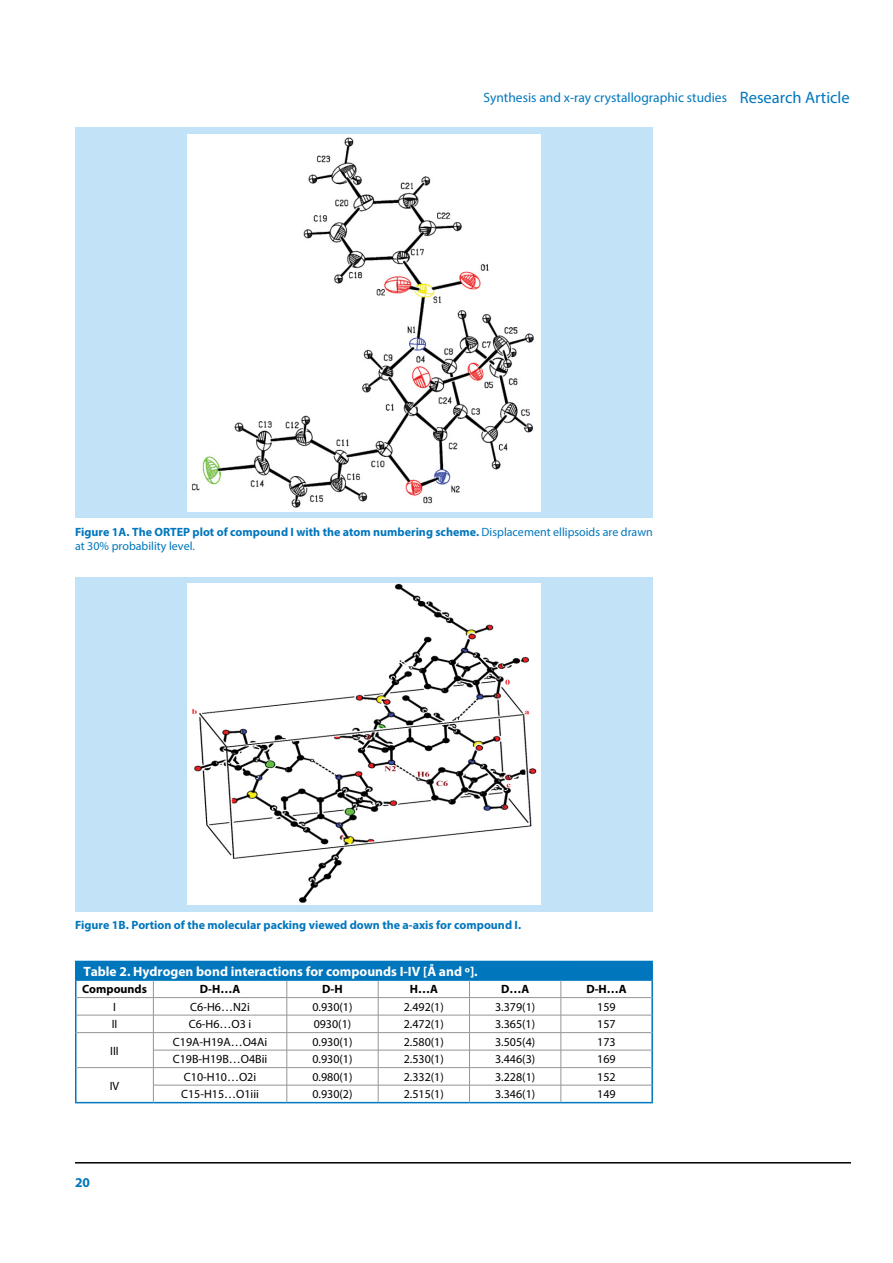
<style>
.page{position:relative;width:893px;height:1263px;background:#fff}
.page>*{position:absolute;margin:0;border:0;box-sizing:border-box;transform-origin:0 0}
.t1{font:13.5px "Myriad Pro";color:#0077be}
.t2{font:700 13.5px "Myriad Pro";color:#fff}
.t3{font:700 13.5px "Myriad Pro";color:#0077be}
.t4{font:12px "Myriad Pro";color:#000}
.t5{font:700 12px/14.4px "Myriad Pro";color:#0076bd}
.t6{font:700 12px "Myriad Pro";color:#000}
.s1{font-size:16.5px}
.s2{font-weight:400}
</style>
<div class="page">
<hr style="left:75px;top:1162px;width:776px;height:1px;background:#000">
<div style="left:75px;top:128px;width:578px;height:390px;background:#c2e3f7"></div>
<img style="left:188px;top:134px;width:352px;height:377px">
<div style="left:75px;top:577px;width:578px;height:334px;background:#c2e3f7"></div>
<img style="left:188px;top:584px;width:352px;height:321px">
<div style="left:76px;top:961px;width:576px;height:19px;background:#0076bd"></div>
<hr style="left:75px;top:961px;width:78px;height:1px;background:#0077be">
<hr style="left:561px;top:961px;width:92px;height:1px;background:#0077be">
<hr style="left:75px;top:979px;width:78px;height:2px;background:#0077be">
<hr style="left:153px;top:979px;width:134px;height:2px;background:#0077be">
<hr style="left:287px;top:979px;width:91px;height:2px;background:#0077be">
<hr style="left:378px;top:979px;width:91px;height:2px;background:#0077be">
<hr style="left:469px;top:979px;width:92px;height:2px;background:#0077be">
<hr style="left:561px;top:979px;width:92px;height:2px;background:#0077be">
<svg style="left:75px;top:962px;width:1px;height:140px"></svg>
<svg style="left:651px;top:962px;width:2px;height:140px"></svg>
<hr style="left:75px;top:1102px;width:78px;height:1px;background:#0077be">
<hr style="left:153px;top:1102px;width:134px;height:1px;background:#0077be">
<hr style="left:287px;top:1102px;width:91px;height:1px;background:#0077be">
<hr style="left:378px;top:1102px;width:91px;height:1px;background:#0077be">
<hr style="left:469px;top:1102px;width:92px;height:1px;background:#0077be">
<hr style="left:561px;top:1102px;width:92px;height:1px;background:#0077be">
<hr style="left:76px;top:997px;width:77px;height:1px;background:#939598">
<hr style="left:153px;top:997px;width:134px;height:1px;background:#939598">
<hr style="left:287px;top:997px;width:91px;height:1px;background:#939598">
<hr style="left:378px;top:997px;width:91px;height:1px;background:#939598">
<hr style="left:469px;top:997px;width:92px;height:1px;background:#939598">
<hr style="left:561px;top:997px;width:90px;height:1px;background:#939598">
<hr style="left:76px;top:1015px;width:77px;height:1px;background:#939598">
<hr style="left:153px;top:1015px;width:134px;height:1px;background:#939598">
<hr style="left:287px;top:1015px;width:91px;height:1px;background:#939598">
<hr style="left:378px;top:1015px;width:91px;height:1px;background:#939598">
<hr style="left:469px;top:1015px;width:92px;height:1px;background:#939598">
<hr style="left:561px;top:1015px;width:90px;height:1px;background:#939598">
<hr style="left:76px;top:1032px;width:77px;height:1px;background:#939598">
<hr style="left:153px;top:1032px;width:134px;height:1px;background:#939598">
<hr style="left:287px;top:1032px;width:91px;height:1px;background:#939598">
<hr style="left:378px;top:1032px;width:91px;height:1px;background:#939598">
<hr style="left:469px;top:1032px;width:92px;height:1px;background:#939598">
<hr style="left:561px;top:1032px;width:90px;height:1px;background:#939598">
<hr style="left:153px;top:1050px;width:134px;height:1px;background:#939598">
<hr style="left:287px;top:1050px;width:91px;height:1px;background:#939598">
<hr style="left:378px;top:1050px;width:91px;height:1px;background:#939598">
<hr style="left:469px;top:1050px;width:92px;height:1px;background:#939598">
<hr style="left:561px;top:1050px;width:90px;height:1px;background:#939598">
<hr style="left:76px;top:1067px;width:77px;height:1px;background:#939598">
<hr style="left:153px;top:1067px;width:134px;height:1px;background:#939598">
<hr style="left:287px;top:1067px;width:91px;height:1px;background:#939598">
<hr style="left:378px;top:1067px;width:91px;height:1px;background:#939598">
<hr style="left:469px;top:1067px;width:92px;height:1px;background:#939598">
<hr style="left:561px;top:1067px;width:90px;height:1px;background:#939598">
<hr style="left:153px;top:1085px;width:134px;height:1px;background:#939598">
<svg style="left:153px;top:981px;width:1px;height:121px"></svg>
<hr style="left:287px;top:1085px;width:91px;height:1px;background:#939598">
<svg style="left:287px;top:981px;width:1px;height:121px"></svg>
<hr style="left:378px;top:1085px;width:91px;height:1px;background:#939598">
<svg style="left:378px;top:981px;width:1px;height:121px"></svg>
<hr style="left:469px;top:1085px;width:92px;height:1px;background:#939598">
<svg style="left:469px;top:981px;width:1px;height:121px"></svg>
<hr style="left:561px;top:1085px;width:90px;height:1px;background:#939598">
<svg style="left:561px;top:981px;width:1px;height:121px"></svg>
<p class="t1" style="left:484px;top:89px;width:368px">Synthesis and x-ray crystallographic studies <span class="s1">Research Article</span></p>
<p class="t5" style="left:75px;top:524px;width:579px">Figure 1A. The ORTEP plot of compound I with the atom numbering scheme. <span class="s2">Displacement ellipsoids are drawn at 30% probability level.</span></p>
<p class="t5" style="left:75px;top:917px;width:448px">Figure 1B. Portion of the molecular packing viewed down the a-axis for compound I.</p>
<p class="t2" style="left:83px;top:962px;width:396px">Table 2. Hydrogen bond interactions for compounds I-IV [Å and º].</p>
<p class="t6" style="left:82px;top:981px;width:66px">Compounds</p>
<p class="t6" style="left:200px;top:981px;width:42px">D-H…A</p>
<p class="t6" style="left:322px;top:981px;width:22px">D-H</p>
<p class="t6" style="left:410px;top:981px;width:30px">H…A</p>
<p class="t6" style="left:501px;top:981px;width:30px">D…A</p>
<p class="t6" style="left:586px;top:981px;width:42px">D-H…A</p>
<p class="t4" style="left:113px;top:999px;width:4px">I</p>
<p class="t4" style="left:190px;top:999px;width:61px">C6-H6…N2i</p>
<p class="t4" style="left:312px;top:999px;width:42px">0.930(1)</p>
<p class="t4" style="left:404px;top:999px;width:42px">2.492(1)</p>
<p class="t4" style="left:495px;top:999px;width:42px">3.379(1)</p>
<p class="t4" style="left:597px;top:999px;width:20px">159</p>
<p class="t4" style="left:112px;top:1017px;width:7px">II</p>
<p class="t4" style="left:189px;top:1017px;width:64px">C6-H6…O3 i</p>
<p class="t4" style="left:314px;top:1017px;width:39px">0930(1)</p>
<p class="t4" style="left:404px;top:1017px;width:42px">2.472(1)</p>
<p class="t4" style="left:495px;top:1017px;width:42px">3.365(1)</p>
<p class="t4" style="left:597px;top:1017px;width:20px">157</p>
<p class="t4" style="left:110px;top:1043px;width:10px">III</p>
<p class="t4" style="left:173px;top:1034px;width:96px">C19A-H19A…O4Ai</p>
<p class="t4" style="left:312px;top:1034px;width:42px">0.930(1)</p>
<p class="t4" style="left:404px;top:1034px;width:42px">2.580(1)</p>
<p class="t4" style="left:495px;top:1034px;width:42px">3.505(4)</p>
<p class="t4" style="left:597px;top:1034px;width:20px">173</p>
<p class="t4" style="left:173px;top:1052px;width:96px">C19B-H19B…O4Bii</p>
<p class="t4" style="left:312px;top:1052px;width:42px">0.930(1)</p>
<p class="t4" style="left:404px;top:1052px;width:42px">2.530(1)</p>
<p class="t4" style="left:495px;top:1052px;width:42px">3.446(3)</p>
<p class="t4" style="left:597px;top:1052px;width:20px">169</p>
<p class="t4" style="left:110px;top:1078px;width:11px">IV</p>
<p class="t3" style="left:75px;top:1174px;width:16px">20</p>
<p class="t4" style="left:184px;top:1069px;width:74px">C10-H10…O2i</p>
<p class="t4" style="left:312px;top:1069px;width:42px">0.980(1)</p>
<p class="t4" style="left:404px;top:1069px;width:42px">2.332(1)</p>
<p class="t4" style="left:495px;top:1069px;width:42px">3.228(1)</p>
<p class="t4" style="left:597px;top:1069px;width:20px">152</p>
<p class="t4" style="left:181px;top:1087px;width:79px">C15-H15…O1iii</p>
<p class="t4" style="left:312px;top:1087px;width:42px">0.930(2)</p>
<p class="t4" style="left:404px;top:1087px;width:42px">2.515(1)</p>
<p class="t4" style="left:495px;top:1087px;width:42px">3.346(1)</p>
<p class="t4" style="left:597px;top:1087px;width:20px">149</p>
</div>
